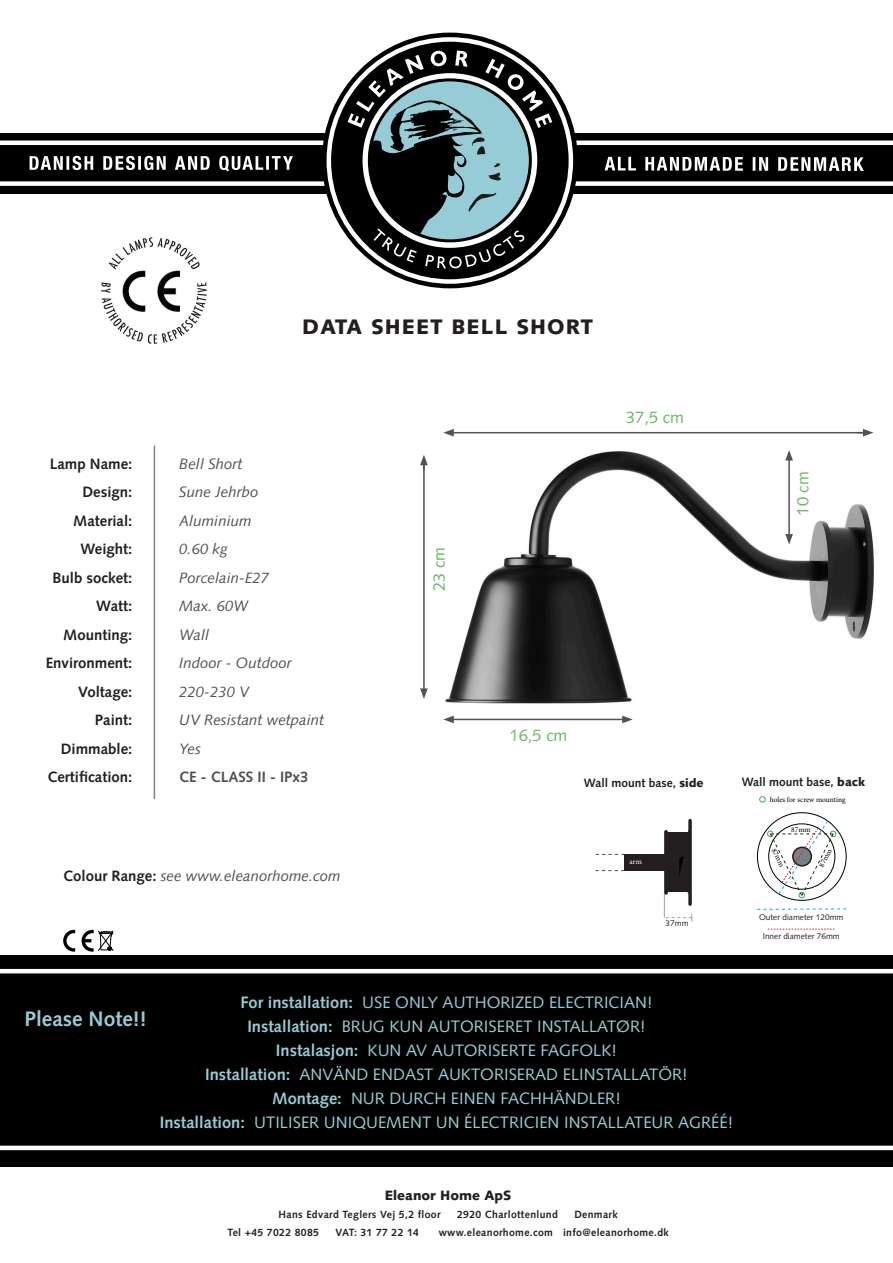
<style>
.page{position:relative;width:893px;height:1263px;background:#fff}
.page>*{position:absolute;margin:0;border:0;box-sizing:border-box;transform-origin:0 0}
.t1{font:900 21px "Syntax";letter-spacing:.05em;color:#231f20}
.t2{font:700 21px "Syntax";color:#96ccd6}
.t3{font:16.5px "Syntax";color:#96ccd6}
.t4{font:16.5px "Syntax";color:#6ab962}
.t5{font:italic 15px "Syntax";color:#4e4f50}
.t6{font:700 15px "Syntax";color:#231f20}
.t7{font:700 15px "Syntax";color:#4e4f50}
.t8{font:900 13.5px "Syntax";color:#231f20}
.t9{font:700 12px "Syntax";color:#231f20}
.t10{font:700 10.5px "Syntax";letter-spacing:.03em;color:#231f20}
.t11{font:8.25px "Syntax";color:#231f20}
.t12{font:7.5px "Minion Pro";color:#000}
.t13{font:7.5px "Minion Pro";color:#fff}
.s1{font-weight:700;font-style:normal;color:#231f20}
.s2{font-weight:900}
.s3{font-weight:700}
</style>
<div class="page">
<img style="left:445px;top:451px;width:429px;height:265px">
<hr style="left:451px;top:719px;width:178px;height:1px;background:#535355">
<svg style="left:443px;top:716px;width:11px;height:7px"></svg>
<svg style="left:622px;top:716px;width:11px;height:7px"></svg>
<hr style="left:451px;top:432px;width:411px;height:1px;background:#535355">
<svg style="left:443px;top:429px;width:11px;height:7px"></svg>
<svg style="left:857px;top:429px;width:16px;height:7px"></svg>
<hr style="left:423px;top:459px;width:2px;height:232px;background:#535355">
<svg style="left:420px;top:688px;width:8px;height:11px"></svg>
<svg style="left:420px;top:455px;width:8px;height:16px"></svg>
<hr style="left:154px;top:446px;width:1px;height:353px;background:#808285">
<div style="left:559px;top:133px;width:334px;height:61px;background:#000"></div>
<div style="left:0;top:133px;width:330px;height:61px;background:#000"></div>
<div style="left:322px;top:33px;width:256px;height:255px;border:40px solid #000;border-radius:50%"></div>
<svg style="left:566px;top:141px;width:327px;height:45px"></svg>
<svg style="left:0;top:141px;width:334px;height:45px"></svg>
<svg style="left:348px;top:50px;width:204px;height:219px;background:#556467"></svg>
<svg style="left:63px;top:930px;width:12px;height:21px"></svg>
<svg style="left:82px;top:930px;width:31px;height:27px"></svg>
<hr style="left:788px;top:458px;width:2px;height:78px;background:#535355">
<svg style="left:785px;top:450px;width:8px;height:11px"></svg>
<svg style="left:785px;top:534px;width:8px;height:11px"></svg>
<svg style="left:759px;top:796px;width:6px;height:6px"></svg>
<svg style="left:768px;top:929px;width:66px;height:1px"></svg>
<svg style="left:767px;top:820px;width:69px;height:78px"></svg>
<svg style="left:757px;top:908px;width:89px;height:2px"></svg>
<svg style="left:595px;top:870px;width:29px;height:1px"></svg>
<svg style="left:596px;top:854px;width:28px;height:1px"></svg>
<svg style="left:688px;top:820px;width:4px;height:70px"></svg>
<div style="left:666px;top:832px;width:24px;height:60px;background:#231f20"></div>
<svg style="left:664px;top:832px;width:2px;height:58px"></svg>
<svg style="left:679px;top:856px;width:5px;height:19px"></svg>
<svg style="left:688px;top:828px;width:3px;height:7px"></svg>
<svg style="left:664px;top:890px;width:28px;height:31px"></svg>
<div style="left:624px;top:854px;width:44px;height:17px;background:#231f20"></div>
<img style="left:124px;top:270px;width:56px;height:12px">
<svg style="left:101px;top:282px;width:106px;height:62px"></svg>
<svg style="left:109px;top:237px;width:91px;height:33px"></svg>
<div style="left:0;top:957px;width:893px;height:209px;background:#000"></div>
<hr style="left:0;top:969px;width:893px;height:4px;background:#fff">
<hr style="left:0;top:1146px;width:893px;height:4px;background:#fff">
<p class="t1" style="left:302px;top:315px;width:292px">DATA SHEET BELL SHORT</p>
<p class="t6" style="left:50px;top:455px;width:84px">Lamp Name:</p>
<p class="t6" style="left:82px;top:483px;width:51px">Design:</p>
<p class="t6" style="left:73px;top:512px;width:61px">Material:</p>
<p class="t6" style="left:80px;top:540px;width:53px">Weight:</p>
<p class="t6" style="left:52px;top:569px;width:81px">Bulb socket:</p>
<p class="t6" style="left:96px;top:597px;width:38px">Watt:</p>
<p class="t6" style="left:63px;top:626px;width:71px">Mounting:</p>
<p class="t6" style="left:46px;top:654px;width:88px">Environment:</p>
<p class="t6" style="left:78px;top:683px;width:56px">Voltage:</p>
<p class="t6" style="left:95px;top:711px;width:39px">Paint:</p>
<p class="t6" style="left:61px;top:740px;width:73px">Dimmable:</p>
<p class="t6" style="left:47px;top:768px;width:87px">Certification:</p>
<p class="t5" style="left:179px;top:455px;width:65px">Bell Short</p>
<p class="t5" style="left:179px;top:483px;width:81px">Sune Jehrbo</p>
<p class="t5" style="left:179px;top:512px;width:74px">Aluminium</p>
<p class="t5" style="left:179px;top:540px;width:50px">0.60 kg</p>
<p class="t5" style="left:179px;top:569px;width:92px">Porcelain-E27</p>
<p class="t5" style="left:179px;top:597px;width:71px">Max. 60W</p>
<p class="t5" style="left:179px;top:626px;width:32px">Wall</p>
<p class="t5" style="left:179px;top:654px;width:114px">Indoor - Outdoor</p>
<p class="t5" style="left:179px;top:683px;width:72px">220-230 V</p>
<p class="t5" style="left:179px;top:711px;width:147px">UV Resistant wetpaint</p>
<p class="t5" style="left:179px;top:740px;width:23px">Yes</p>
<p class="t7" style="left:179px;top:768px;width:131px">CE - CLASS II - IPx3</p>
<p class="t5" style="left:63px;top:867px;width:279px"><span class="s1">Colour Range:</span> see www.eleanorhome.com</p>
<p class="t4" style="left:429px;top:591px;width:46px;rotate:-90deg">23 cm</p>
<p class="t4" style="left:626px;top:408px;width:59px">37,5 cm</p>
<p class="t4" style="left:793px;top:515px;width:46px;rotate:-90deg">10 cm</p>
<p class="t4" style="left:510px;top:725px;width:59px">16,5 cm</p>
<p class="t9" style="left:584px;top:776px;width:121px">Wall mount base, <span class="s2">side</span></p>
<p class="t13" style="left:630px;top:857px;width:14px">arm</p>
<p class="t11" style="left:666px;top:918px;width:24px">37mm</p>
<p class="t9" style="left:742px;top:775px;width:125px">Wall mount base, <span class="s2">back</span></p>
<p class="t12" style="left:791px;top:825px;width:21px">87mm</p>
<p class="t12" style="left:817px;top:864px;width:21px;rotate:-63deg">87mm</p>
<p class="t12" style="left:770px;top:794px;width:78px">holes for screw mounting</p>
<p class="t12" style="left:778px;top:847px;width:21px;rotate:63deg">87mm</p>
<p class="t11" style="left:759px;top:912px;width:86px">Outer diameter 120mm</p>
<p class="t11" style="left:763px;top:931px;width:79px">Inner diameter 76mm</p>
<p class="t2" style="left:133px;top:1005px;width:21px">. !</p>
<p class="t2" style="left:24px;top:1006px;width:124px">Please Note!!</p>
<p class="t3" style="left:240px;top:992px;width:414px"><span class="s3">For installation:</span> USE ONLY AUTHORIZED ELECTRICIAN!</p>
<p class="t3" style="left:247px;top:1016px;width:400px"><span class="s3">Installation:</span> BRUG KUN AUTORISERET INSTALLATØR!</p>
<p class="t3" style="left:276px;top:1040px;width:343px"><span class="s3">Instalasjon:</span> KUN AV AUTORISERTE FAGFOLK!</p>
<p class="t3" style="left:205px;top:1064px;width:484px"><span class="s3">Installation:</span> ANVÄND ENDAST AUKTORISERAD ELINSTALLATÖR!</p>
<p class="t3" style="left:272px;top:1088px;width:350px"><span class="s3">Montage:</span> NUR DURCH EINEN FACHHÄNDLER!</p>
<p class="t3" style="left:160px;top:1112px;width:575px"><span class="s3">Installation:</span> UTILISER UNIQUEMENT UN ÉLECTRICIEN INSTALLATEUR AGRÉÉ!</p>
<p class="t3" style="left:251px;top:1015px;width:391px"><span class="s3">Insta lation:</span> BRUG KUN AUTORISERET INSTALATØR!</p>
<p class="t8" style="left:385px;top:1187px;width:128px">Eleanor Home ApS</p>
<p class="t10" style="left:279px;top:1208px;width:163px">Hans Edvard Teglers Vej 5,2 floor</p>
<p class="t10" style="left:457px;top:1208px;width:102px">2920 Charlottenlund</p>
<p class="t10" style="left:574px;top:1208px;width:45px">Denmark</p>
<p class="t10" style="left:228px;top:1226px;width:93px">Tel +45 7022 8085</p>
<p class="t10" style="left:336px;top:1226px;width:85px">VAT: 31 77 22 14</p>
<p class="t10" style="left:439px;top:1226px;width:231px">www.eleanorhome.com info@eleanorhome.dk</p>
</div>
